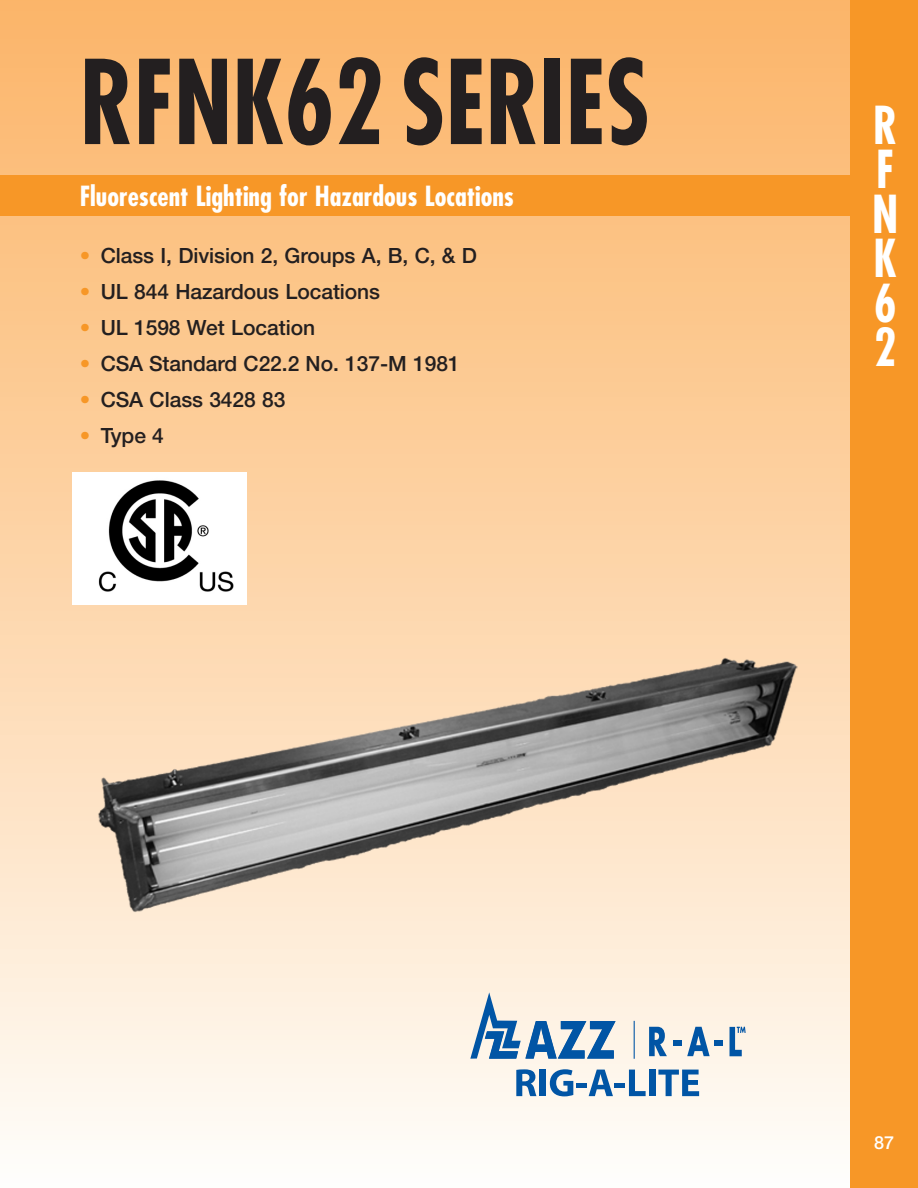
<style>
.page{position:relative;width:918px;height:1188px;background:#fff}
.page>*{position:absolute;margin:0;border:0;box-sizing:border-box;transform-origin:0 0}
.TITLE-Large_Head{font:700 condensed 113.25px "Futura";color:#231f20;scale:.9 1}
.t1{font:700 condensed 50.85px/44.5px "Futura";color:#fff;text-align:justify;scale:.9 1}
.TITLE-Subhead{font:700 condensed 27px "Futura";color:#fff}
.TITLE-Bullet_2nd_lin{font:500 21px "Helvetica Neue LT Std";letter-spacing:-.005em;color:#231f20}
.t2{font:500 18px "Helvetica Neue LT Std";color:#fff}
.s1{color:#f79727}
</style>
<div class="page">
<div style="left:0;top:0;width:864px;height:1188px;background:linear-gradient(to bottom,#fcb366,#fffcf7)"></div>
<svg style="left:649px;top:1027px;width:18px;height:29px"></svg>
<div style="left:673px;top:1040px;width:8px;height:6px;background:#0155a5"></div>
<svg style="left:687px;top:1027px;width:23px;height:29px"></svg>
<div style="left:714px;top:1040px;width:8px;height:6px;background:#0155a5"></div>
<svg style="left:730px;top:1027px;width:16px;height:29px"></svg>
<hr style="left:634px;top:1021px;width:1px;height:38px;background:#0155a5">
<svg style="left:470px;top:992px;width:146px;height:67px;background:#abbecf"></svg>
<svg style="left:516px;top:1069px;width:20px;height:27px"></svg>
<div style="left:540px;top:1070px;width:6px;height:26px;background:#0155a5"></div>
<svg style="left:550px;top:1069px;width:23px;height:27px"></svg>
<hr style="left:577px;top:1084px;width:10px;height:4px;background:#0155a5">
<svg style="left:589px;top:1070px;width:24px;height:26px"></svg>
<hr style="left:615px;top:1084px;width:10px;height:4px;background:#0155a5">
<svg style="left:629px;top:1070px;width:17px;height:26px"></svg>
<div style="left:649px;top:1070px;width:6px;height:26px;background:#0155a5"></div>
<svg style="left:658px;top:1070px;width:41px;height:26px"></svg>
<div style="left:0;top:176px;width:861px;height:40px;background:#f79727"></div>
<div style="left:850px;top:0;width:68px;height:1188px;background:#f79727"></div>
<img style="left:73px;top:472px;width:173px;height:133px">
<img style="left:93px;top:654px;width:706px;height:264px">
<p class="TITLE-Large_Head" style="left:80px;top:29px;width:635px">RFNK62 SERIES</p>
<p class="TITLE-Subhead" style="left:80px;top:178px;width:436px">Fluorescent Lighting for Hazardous Locations</p>
<p class="TITLE-Bullet_2nd_lin" style="left:80px;top:243px;width:399px"><span class="s1">•</span> Class I, Division 2, Groups A, B, C, &amp; D</p>
<p class="TITLE-Bullet_2nd_lin" style="left:80px;top:279px;width:302px"><span class="s1">•</span> UL 844 Hazardous Locations</p>
<p class="TITLE-Bullet_2nd_lin" style="left:80px;top:315px;width:237px"><span class="s1">•</span> UL 1598 Wet Location</p>
<p class="TITLE-Bullet_2nd_lin" style="left:80px;top:351px;width:382px"><span class="s1">•</span> CSA Standard C22.2 No. 137-M 1981</p>
<p class="TITLE-Bullet_2nd_lin" style="left:80px;top:387px;width:207px"><span class="s1">•</span> CSA Class 3428 83</p>
<p class="TITLE-Bullet_2nd_lin" style="left:80px;top:423px;width:86px"><span class="s1">•</span> Type 4</p>
<p class="t1" style="left:872px;top:102px;width:31px">R F N K 6<br>2</p>
<p class="t2" style="left:874px;top:1132px;width:22px">87</p>
</div>
